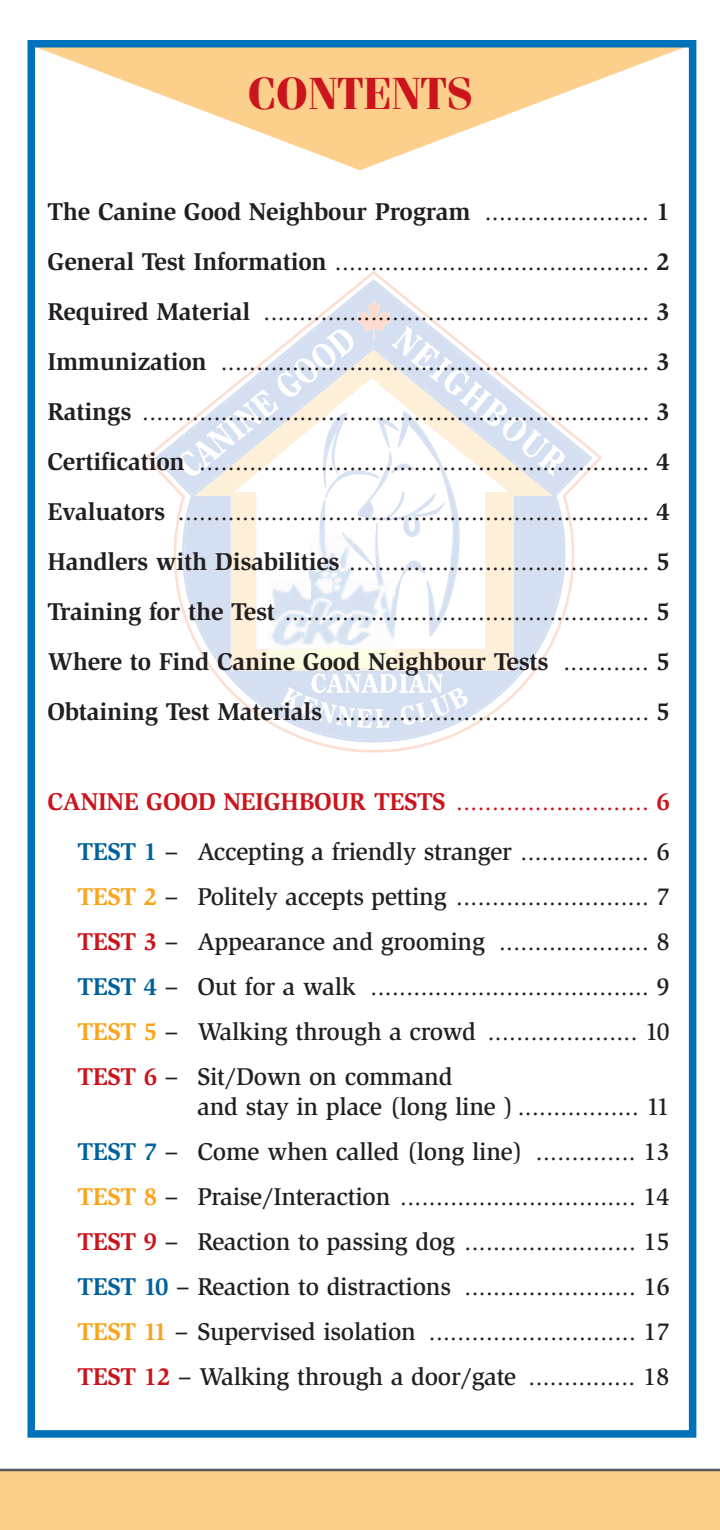
<style>
.page{position:relative;width:720px;height:1530px;background:#fff}
.page>*{position:absolute;margin:0;border:0;box-sizing:border-box;transform-origin:0 0}
.t1{font:700 45px "Fenice";color:#cb141c}
.t2{font:25px/50px "Slimbach";color:#231f20;text-align:justify}
.t3{font:500 25px/45px "Slimbach";letter-spacing:-.01em;color:#231f20;text-align:right}
.s1{font-weight:700}
.s2{font-weight:700;color:#cb141c}
.s3{font-weight:400;color:#cb141c}
.s4{font-weight:700;color:#01619d}
.s5{font-weight:400}
.s6{font-weight:700;color:#f9a51b}
.s7{font-weight:500}
</style>
<div class="page">
<div style="left:0;top:1470px;width:720px;height:60px;background:#fdcf8c"></div>
<hr style="left:0;top:1469px;width:720px;height:2px;background:#57585a">
<svg style="left:145px;top:271px;width:457px;height:339px"></svg>
<svg style="left:173px;top:299px;width:393px;height:454px"></svg>
<svg style="left:41px;top:49px;width:639px;height:121px"></svg>
<div style="left:28px;top:40px;width:668px;height:1398px;border:8px solid #0072bc"></div>
<h1 class="t1" style="left:248px;top:77px;width:226px">CONTENTS</h1>
<p class="t2" style="left:47px;top:189px;width:624px"><span class="s1">The Canine Good Neighbour Program</span> ....................... <span class="s1">1<br>General Test Information</span> ............................................ <span class="s1">2<br>Required Material</span> ...................................................... <span class="s1">3<br>Immunization</span> ............................................................ <span class="s1">3<br>Ratings</span> ....................................................................... <span class="s1">3<br>Certification</span> ............................................................... <span class="s1">4<br>Evaluators</span> .................................................................. <span class="s1">4<br>Handlers with Disabilities</span> .......................................... <span class="s1">5<br>Training for the Test</span> ................................................... <span class="s1">5<br>Where to Find Canine Good Neighbour Tests</span> ............ <span class="s1">5<br>Obtaining Test Materials</span> ............................................ <span class="s1">5</span></p>
<p class="t3" style="left:47px;top:779px;width:624px;line-height:50px"><span class="s2">CANINE GOOD NEIGHBOUR TESTS</span> <span class="s3">...........................</span> <span class="s2">6<br></span><span class="s4">TEST 1</span> – Accepting a friendly stranger <span class="s5">..................</span> 6</p>
<p class="t2" style="left:78px;top:876px;width:594px;line-height:45px"><span class="s6">TEST 2</span> <span class="s7">– Politely accepts petting</span> ........................... <span class="s7">7<br></span><span class="s2">TEST 3</span> <span class="s7">– Appearance and grooming</span> ..................... <span class="s7">8<br></span><span class="s4">TEST 4</span> <span class="s7">– Out for a walk</span> ....................................... <span class="s7">9<br></span><span class="s6">TEST 5</span> <span class="s7">– Walking through a crowd</span> ..................... <span class="s7">10<br></span><span class="s2">TEST 6</span> <span class="s7">– Sit/Down on command</span></p>
<p class="t3" style="left:78px;top:1086px;width:594px;text-align:justify;text-indent:120px">and stay in place (long line ) <span class="s5">.................</span> 11<br><span class="s4">TEST 7</span> – Come when called (long line) <span class="s5">..............</span> 13<br><span class="s6">TEST 8</span> – Praise/Interaction <span class="s5">.................................</span> 14<br><span class="s2">TEST 9</span> – Reaction to passing dog <span class="s5">........................</span> 15<br><span class="s4">TEST 10</span> – Reaction to distractions <span class="s5">........................</span> 16<br><span class="s6">TEST 11</span> – Supervised isolation <span class="s5">.............................</span> 17<br><span class="s2">TEST 12</span> – Walking through a door/gate <span class="s5">...............</span> 18</p>
</div>
